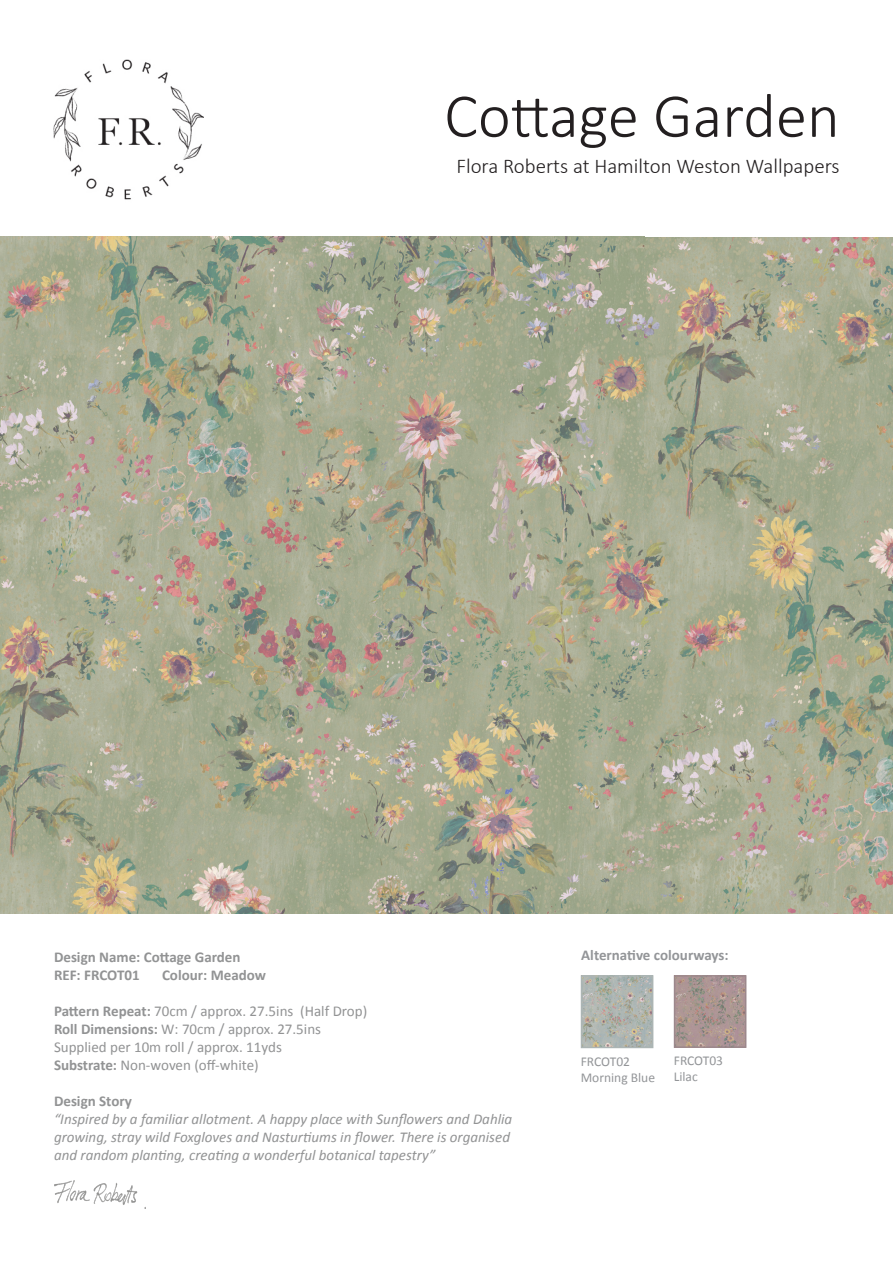
<style>
.page{position:relative;width:893px;height:1263px;background:#fff}
.page>*{position:absolute;margin:0;border:0;box-sizing:border-box;transform-origin:0 0}
.t1{font:300 63px "Calibri";color:#231f20}
.t2{font:300 21px "Calibri";color:#231f20}
.t3{font:italic 15px/18px "Calibri";color:#929394}
.t4{font:15px "Calibri";color:#929394}
.t5{font:700 15px "Calibri";color:#929394}
.t6{font:700 15px "Calibri";color:#939598}
.t7{font:13.5px "Calibri";color:#939598}
.s1{font-weight:700}
</style>
<div class="page">
<img style="left:0;top:237px;width:893px;height:676px">
<img style="left:584px;top:978px;width:66px;height:67px">
<div style="left:581px;top:975px;width:72px;height:73px;border:2px solid #acb5b4"></div>
<img style="left:677px;top:978px;width:66px;height:67px">
<div style="left:674px;top:975px;width:72px;height:73px;border:2px solid #9c888c"></div>
<img style="left:54px;top:59px;width:150px;height:141px">
<img style="left:54px;top:1180px;width:91px;height:29px">
<p class="t1" style="left:444px;top:77px;width:397px">Cottage Garden</p>
<p class="t2" style="left:456px;top:153px;width:385px">Flora Roberts at Hamilton Weston Wallpapers</p>
<p class="t5" style="left:54px;top:946px;width:188px">Design Name: Cottage Garden</p>
<p class="t5" style="left:54px;top:964px;width:87px">REF: FRCOT01</p>
<p class="t5" style="left:162px;top:964px;width:105px">Colour: Meadow</p>
<p class="t4" style="left:54px;top:1000px;width:315px"><span class="s1">Pattern Repeat:</span> 70cm / approx. 27.5ins (Half Drop)</p>
<p class="t4" style="left:54px;top:1018px;width:269px"><span class="s1">Roll Dimensions:</span> W: 70cm / approx. 27.5ins</p>
<p class="t4" style="left:54px;top:1036px;width:229px">Supplied per 10m roll / approx. 11yds</p>
<p class="t4" style="left:54px;top:1054px;width:206px"><span class="s1">Substrate:</span> Non-woven (off-white)</p>
<p class="t5" style="left:54px;top:1090px;width:79px">Design Story</p>
<p class="t3" style="left:54px;top:1109px;width:460px">“Inspired by a familiar allotment. A happy place with Sunflowers and Dahlia growing, stray wild Foxgloves and Nasturtiums in flower. There is organised and random planting, creating a wonderful botanical tapestry”</p>
<p class="t6" style="left:581px;top:944px;width:149px">Alternative colourways:</p>
<p class="t7" style="left:581px;top:1052px;width:51px">FRCOT02</p>
<p class="t7" style="left:581px;top:1068px;width:76px">Morning Blue</p>
<p class="t7" style="left:674px;top:1051px;width:51px">FRCOT03</p>
<p class="t7" style="left:674px;top:1067px;width:26px">Lilac</p>
</div>
